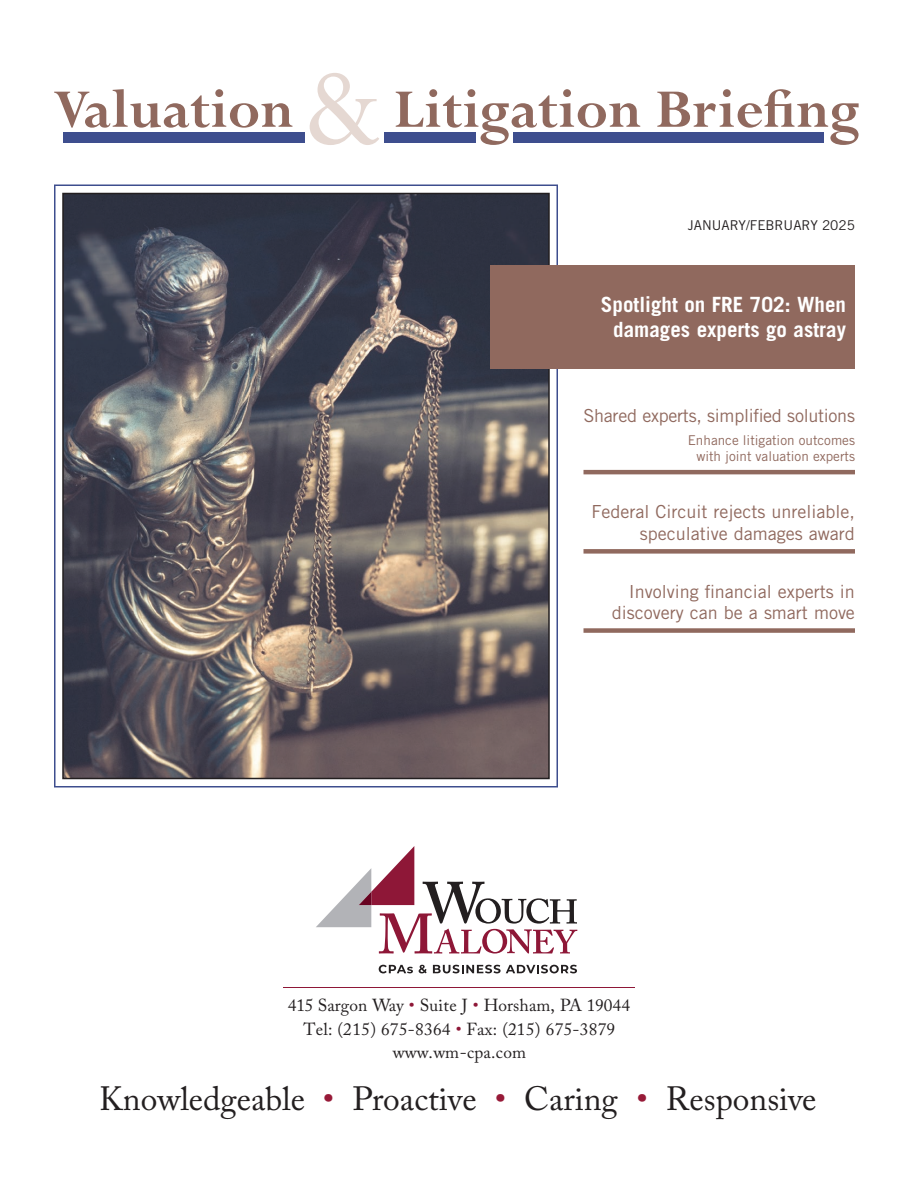
<style>
.page{position:relative;width:918px;height:1188px;background:#fff}
.page>*{position:absolute;margin:0;border:0;box-sizing:border-box;transform-origin:0 0}
.t1{font:700 60px "Perpetua Std";color:#90695e}
.t2{font:33.45px "Adobe Caslon Pro";color:#231f20}
.t3{font:700 21px/25.2px "Trade Gothic LT Std";color:#fff;text-align:center}
.t4{font:18px/21.6px "Trade Gothic LT Std";color:#90695e;text-align:right}
.t5{font:17.4px "Adobe Caslon Pro";color:#231f20}
.t6{font:17.4px "Adobe Caslon Pro";letter-spacing:.02em;color:#231f20}
.t7{font:13.5px/16.2px "Trade Gothic LT Std";color:#90695e;text-align:right}
.t8{font:13.5px "Trade Gothic LT Std";color:#231f20}
.s1{font-weight:400;font-size:129px;color:#e5d8d2}
.s2{color:#8e1737}
.s3{color:#971a38}
</style>
<div class="page">
<div style="left:54px;top:184px;width:504px;height:604px;border:2px solid #3e4e8e"></div>
<img style="left:65px;top:196px;width:482px;height:580px">
<div style="left:62px;top:193px;width:488px;height:586px;border:2px solid #231f20"></div>
<div style="left:63px;top:132px;width:241px;height:10px;background:#3e4e8e"></div>
<div style="left:384px;top:132px;width:92px;height:10px;background:#3e4e8e"></div>
<div style="left:514px;top:132px;width:310px;height:10px;background:#3e4e8e"></div>
<div style="left:490px;top:266px;width:365px;height:103px;background:#90695e"></div>
<hr style="left:584px;top:470px;width:271px;height:4px;background:#90695e">
<div style="left:584px;top:549px;width:271px;height:5px;background:#90695e"></div>
<div style="left:584px;top:628px;width:271px;height:5px;background:#90695e"></div>
<hr style="left:283px;top:987px;width:352px;height:1px;background:#8e1737">
<svg style="left:379px;top:965px;width:34px;height:8px"></svg>
<svg style="left:419px;top:965px;width:8px;height:8px"></svg>
<svg style="left:433px;top:965px;width:144px;height:8px"></svg>
<svg style="left:316px;top:846px;width:261px;height:108px"></svg>
<h1 class="t1" style="left:53px;top:78px;width:809px">Valuation <span class="s1">&amp;</span> Litigation Briefing</h1>
<p class="t8" style="left:688px;top:217px;width:169px">JANUARY/FEBRUARY 2025</p>
<p class="t3" style="left:601px;top:292px;width:247px">Spotlight on FRE 702: When damages experts go astray</p>
<p class="t4" style="left:584px;top:405px;width:273px">Shared experts, simplified solutions</p>
<p class="t7" style="left:688px;top:432px;width:169px">Enhance litigation outcomes with joint valuation experts</p>
<p class="t4" style="left:591px;top:501px;width:265px">Federal Circuit rejects unreliable, speculative damages award</p>
<p class="t4" style="left:612px;top:580px;width:245px">Involving financial experts in discovery can be a smart move</p>
<p class="t5" style="left:288px;top:995px;width:344px">415 Sargon Way <span class="s2">•</span> Suite J <span class="s2">•</span> Horsham, PA 19044</p>
<p class="t5" style="left:393px;top:1041px;width:135px">www.wm-cpa.com</p>
<p class="t6" style="left:304px;top:1019px;width:313px">Tel: (215) 675-8364 <span class="s2">•</span> Fax: (215) 675-3879</p>
<h2 class="t2" style="left:99px;top:1079px;width:719px">Knowledgeable <span class="s3">•</span> Proactive <span class="s3">•</span> Caring <span class="s3">•</span> Responsive</h2>
</div>
